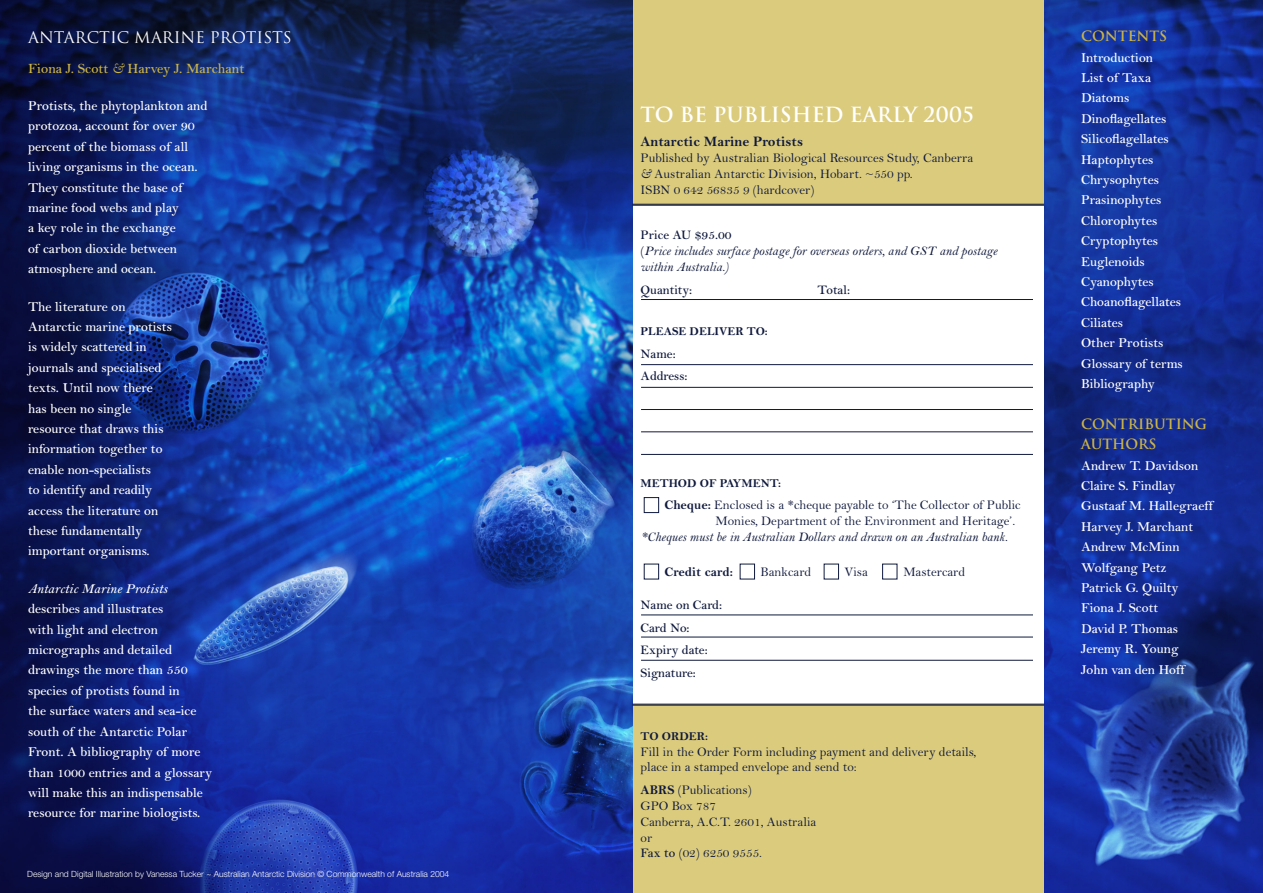
<style>
.page{position:relative;width:1263px;height:893px;background:#fff}
.page>*{position:absolute;margin:0;border:0;box-sizing:border-box;transform-origin:0 0}
.t1{font:700 20.4px "Trajan";color:#fff}
.t2{font:15.6px "Trajan";color:#fff}
.t3{font:600 14.4px "Bell";color:#ccb445}
.t4{font:700 14.4px "Bell";color:#0f193d}
.t5{font:600 13.8px/20.4px "Bell";color:#fff}
.t6{font:700 13.8px/20.4px "Trajan";color:#ccb445}
.t7{font:italic 600 13.8px "Bell";color:#fff}
.t8{font:13.2px/15.9px "Bell";color:#0f193d}
.t9{font:italic 13.2px/15.9px "Bell";color:#0f193d}
.t10{font:600 13.2px/22.6px "Bell";color:#0f193d}
.t11{font:700 13.2px "Bell";color:#0f193d}
.t12{font:700 12px "Bell";color:#0f193d}
.t13{font:300 8.55px "Helvetica Neue";color:#fff}
.s1{font-weight:400;font-style:italic}
.s2{font-style:italic}
.s3{font-weight:600;font-style:normal}
.s4{font-style:normal}
.s5{font-weight:700}
.s6{font-weight:600}
</style>
<div class="page">
<div style="left:631px;top:0;width:594px;height:205px;background:#dbcb7d"></div>
<div style="left:627px;top:704px;width:599px;height:189px;background:#dbcb7d"></div>
<img style="left:0;top:0;width:632px;height:893px">
<hr style="left:641px;top:299px;width:392px;height:1px;background:#0f193d">
<hr style="left:641px;top:615px;width:392px;height:1px;background:#0f193d">
<hr style="left:641px;top:637px;width:392px;height:1px;background:#0f193d">
<hr style="left:641px;top:660px;width:392px;height:1px;background:#0f193d">
<hr style="left:641px;top:364px;width:392px;height:1px;background:#0f193d">
<hr style="left:641px;top:387px;width:392px;height:1px;background:#0f193d">
<hr style="left:632px;top:205px;width:412px;height:1px;background:#0f193d">
<hr style="left:632px;top:204px;width:412px;height:1px;background:#0f193d">
<img style="left:1044px;top:0;width:219px;height:893px">
<hr style="left:641px;top:409px;width:392px;height:1px;background:#0f193d">
<div style="left:644px;top:564px;width:15px;height:15px;border:1px solid #0f193d"></div>
<div style="left:740px;top:564px;width:15px;height:15px;border:1px solid #0f193d"></div>
<div style="left:824px;top:564px;width:15px;height:15px;border:1px solid #0f193d"></div>
<div style="left:882px;top:564px;width:15px;height:15px;border:1px solid #0f193d"></div>
<div style="left:644px;top:497px;width:15px;height:16px;border:1px solid #0f193d"></div>
<hr style="left:641px;top:432px;width:392px;height:1px;background:#0f193d">
<hr style="left:632px;top:704px;width:412px;height:1px;background:#0f193d">
<hr style="left:632px;top:705px;width:412px;height:1px;background:#0f193d">
<hr style="left:641px;top:454px;width:392px;height:1px;background:#0f193d">
<p class="t2" style="left:28px;top:28px;width:265px">ANTARCTIC MARINE PROTISTS</p>
<p class="t3" style="left:28px;top:60px;width:218px">Fiona J. Scott <span class="s1">&amp;</span> Harvey J. Marchant</p>
<p class="t5" style="left:28px;top:96px;width:181px">Protists, the phytoplankton and protozoa, account for over 90 percent of the biomass of all living organisms in the ocean.<br>They constitute the base of marine food webs and play<br>a key role in the exchange<br>of carbon dioxide between atmosphere and ocean.</p>
<p class="t5" style="left:28px;top:296px;width:145px">The literature on<br>Antarctic marine protists is widely scattered in journals and specialised texts. Until now there has been no single resource that draws this information together to enable non-specialists<br>to identify and readily access the literature on these fundamentally important organisms.</p>
<p class="t7" style="left:28px;top:581px;width:141px">Antarctic Marine Protists</p>
<p class="t5" style="left:28px;top:599px;width:186px">describes and illustrates<br>with light and electron micrographs and detailed drawings the more than 550 species of protists found in<br>the surface waters and sea-ice south of the Antarctic Polar<br>Front. A bibliography of more than 1000 entries and a glossary will make this an indispensable resource for marine biologists.</p>
<p class="t13" style="left:27px;top:868px;width:424px">Design and Digital Illustration by Vanessa Tucker ~ Australian Antarctic Division © Commonwealth of Australia 2004</p>
<h1 class="t1" style="left:640px;top:102px;width:335px">TO BE PUBLISHED EARLY 2005</h1>
<p class="t4" style="left:640px;top:134px;width:164px">Antarctic Marine Protists</p>
<p class="t8" style="left:640px;top:150px;width:334px">Published by Australian Biological Resources Study, Canberra <span class="s2">&amp;</span> Australian Antarctic Division, Hobart. ~550 pp.<br>ISBN 0 642 56835 9 (hardcover)</p>
<p class="t9" style="left:640px;top:227px;width:358px"><span class="s3">Price AU $95.00<br></span><span class="s4">(</span>Price includes surface postage for overseas orders, and GST and postage within Australia.)</p>
<p class="t10" style="left:640px;top:278px;width:53px">Quantity:</p>
<p class="t10" style="left:817px;top:278px;width:34px">Total:</p>
<p class="t12" style="left:640px;top:324px;width:129px">PLEASE DELIVER TO:</p>
<p class="t10" style="left:640px;top:342px;width:48px">Name:<br>Address:</p>
<p class="t12" style="left:640px;top:476px;width:142px">METHOD OF PAYMENT:</p>
<p class="t8" style="left:715px;top:497px;width:307px;text-indent:-51px"><span class="s5">Cheque:</span> Enclosed is a *cheque payable to ‘The Collector of Public<br>Monies, Department of the Environment and Heritage’.</p>
<p class="t9" style="left:640px;top:529px;width:369px">*Cheques must be in Australian Dollars and drawn on an Australian bank.</p>
<p class="t11" style="left:664px;top:565px;width:70px">Credit card:</p>
<p class="t8" style="left:760px;top:564px;width:52px">Bankcard</p>
<p class="t8" style="left:844px;top:564px;width:25px">Visa</p>
<p class="t8" style="left:903px;top:564px;width:63px">Mastercard</p>
<p class="t10" style="left:640px;top:594px;width:83px">Name on Card:<br>Card No:<br>Expiry date:<br>Signature:</p>
<p class="t12" style="left:640px;top:729px;width:69px">TO ORDER:</p>
<p class="t8" style="left:640px;top:744px;width:337px">Fill in the Order Form including payment and delivery details, place in a stamped envelope and send to:</p>
<p class="t8" style="left:640px;top:782px;width:177px"><span class="s5">ABRS</span> (Publications)<br>GPO Box 787<br>Canberra, A.C.T. 2601, Australia or<br><span class="s6">Fax to</span> (02) 6250 9555.</p>
<p class="t6" style="left:1081px;top:26px;width:88px">CONTENTS</p>
<p class="t5" style="left:1081px;top:47px;width:103px">Introduction<br>List of Taxa<br>Diatoms<br>Dinoflagellates<br>Silicoflagellates<br>Haptophytes<br>Chrysophytes<br>Prasinophytes<br>Chlorophytes<br>Cryptophytes<br>Euglenoids<br>Cyanophytes<br>Choanoflagellates<br>Ciliates<br>Other Protists<br>Glossary of terms<br>Bibliography</p>
<p class="t6" style="left:1081px;top:414px;width:128px">CONTRIBUTING<br>AUTHORS</p>
<p class="t5" style="left:1081px;top:455px;width:133px">Andrew T. Davidson<br>Claire S. Findlay<br>Gustaaf M. Hallegraeff<br>Harvey J. Marchant<br>Andrew McMinn<br>Wolfgang Petz<br>Patrick G. Quilty<br>Fiona J. Scott<br>David P. Thomas<br>Jeremy R. Young<br>John van den Hoff</p>
</div>
